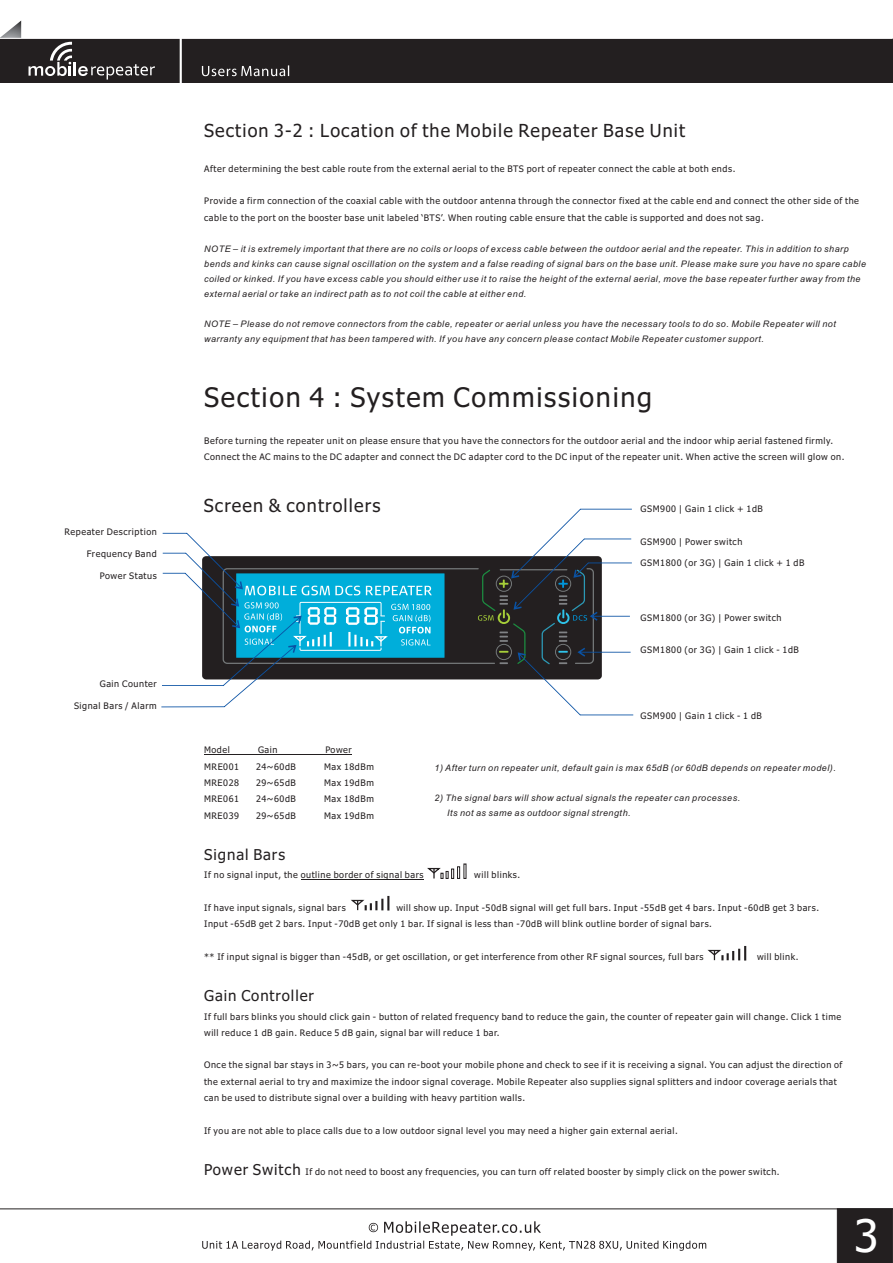
<style>
.page{position:relative;width:893px;height:1263px;background:#fff}
.page>*{position:absolute;margin:0;border:0;box-sizing:border-box;transform-origin:0 0}
.t1{font:45px "Tahoma";color:#fff}
.t2{font:27px "Tahoma";letter-spacing:.06em;color:#231f20}
.t3{font:18px "Tahoma";letter-spacing:.06em;color:#231f20}
.t4{font:15px "Tahoma";letter-spacing:.06em;color:#231f20}
.t5{font:9px/16.4px "Tahoma";letter-spacing:.06em;color:#231f20}
.t6{font:italic 9px/15.1px "Arial";letter-spacing:.055em;color:#231f20}
.s1{font-size:15px}
</style>
<div class="page">
<svg style="left:0;top:21px;width:21px;height:17px"></svg>
<div style="left:0;top:38px;width:893px;height:45px;background:#231f20"></div>
<svg style="left:29px;top:42px;width:126px;height:38px"></svg>
<hr style="left:0;top:38px;width:893px;height:1px;background:#fff">
<svg style="left:202px;top:1221px;width:504px;height:30px"></svg>
<hr style="left:0;top:1208px;width:893px;height:1px;background:#231f20">
<hr style="left:180px;top:36px;width:2px;height:55px;background:#fff">
<svg style="left:202px;top:65px;width:87px;height:11px"></svg>
<div style="left:836px;top:1208px;width:57px;height:55px;background:#231f20"></div>
<hr style="left:301px;top:879px;width:123px;height:1px;background:#231f20">
<hr style="left:204px;top:754px;width:148px;height:1px;background:#231f20">
<svg style="left:161px;top:509px;width:472px;height:206px"></svg>
<svg style="left:427px;top:864px;width:39px;height:14px"></svg>
<svg style="left:351px;top:896px;width:38px;height:14px"></svg>
<svg style="left:707px;top:946px;width:39px;height:14px"></svg>
<p class="t5" style="left:65px;top:524px;width:94px">Repeater Description</p>
<p class="t5" style="left:87px;top:546px;width:72px">Frequency Band</p>
<p class="t5" style="left:100px;top:568px;width:58px">Power Status</p>
<p class="t5" style="left:100px;top:677px;width:58px">Gain Counter</p>
<p class="t5" style="left:74px;top:698px;width:84px">Signal Bars / Alarm</p>
<h3 class="t3" style="left:204px;top:124px;width:483px">Section 3-2 : Location of the Mobile Repeater Base Unit</h3>
<p class="t5" style="left:204px;top:161px;width:533px">After determining the best cable route from the external aerial to the BTS port of repeater connect the cable at both ends.</p>
<p class="t5" style="left:204px;top:193px;width:656px">Provide a firm connection of the coaxial cable with the outdoor antenna through the connector fixed at the cable end and connect the other side of the cable to the port on the booster base unit labeled ‘BTS’. When routing cable ensure that the cable is supported and does not sag.</p>
<p class="t6" style="left:204px;top:242px;width:663px">NOTE – it is extremely important that there are no coils or loops of excess cable between the outdoor aerial and the repeater. This in addition to sharp bends and kinks can cause signal oscillation on the system and a false reading of signal bars on the base unit. Please make sure you have no spare cable coiled or kinked. If you have excess cable you should either use it to raise the height of the external aerial, move the base repeater further away from the external aerial or take an indirect path as to not coil the cable at either end.</p>
<p class="t6" style="left:204px;top:317px;width:633px">NOTE – Please do not remove connectors from the cable, repeater or aerial unless you have the necessary tools to do so. Mobile Repeater will not warranty any equipment that has been tampered with. If you have any concern please contact Mobile Repeater customer support.</p>
<h2 class="t2" style="left:204px;top:386px;width:450px">Section 4 : System Commissioning</h2>
<p class="t5" style="left:204px;top:433px;width:642px">Before turning the repeater unit on please ensure that you have the connectors for the outdoor aerial and the indoor whip aerial fastened firmly.<br>Connect the AC mains to the DC adapter and connect the DC adapter cord to the DC input of the repeater unit. When active the screen will glow on.</p>
<h3 class="t3" style="left:204px;top:498px;width:178px">Screen &amp; controllers</h3>
<p class="t5" style="left:204px;top:743px;width:27px">Model</p>
<p class="t5" style="left:258px;top:743px;width:21px">Gain</p>
<p class="t5" style="left:325px;top:743px;width:28px">Power</p>
<p class="t5" style="left:204px;top:759px;width:37px">MRE001</p>
<p class="t5" style="left:256px;top:759px;width:41px">24~60dB</p>
<p class="t5" style="left:324px;top:759px;width:51px">Max 18dBm</p>
<p class="t5" style="left:204px;top:775px;width:37px">MRE028</p>
<p class="t5" style="left:256px;top:775px;width:41px">29~65dB</p>
<p class="t5" style="left:324px;top:775px;width:51px">Max 19dBm</p>
<p class="t5" style="left:204px;top:792px;width:37px">MRE061</p>
<p class="t5" style="left:256px;top:792px;width:41px">24~60dB</p>
<p class="t5" style="left:324px;top:792px;width:51px">Max 18dBm</p>
<p class="t5" style="left:204px;top:808px;width:37px">MRE039</p>
<p class="t5" style="left:256px;top:808px;width:41px">29~65dB</p>
<p class="t5" style="left:324px;top:808px;width:51px">Max 19dBm</p>
<p class="t5" style="left:641px;top:501px;width:124px">GSM900 | Gain 1 click + 1dB</p>
<p class="t5" style="left:641px;top:534px;width:103px">GSM900 | Power switch</p>
<p class="t5" style="left:641px;top:556px;width:165px">GSM1800 (or 3G) | Gain 1 click + 1 dB</p>
<p class="t5" style="left:641px;top:610px;width:142px">GSM1800 (or 3G) | Power switch</p>
<p class="t5" style="left:641px;top:643px;width:160px">GSM1800 (or 3G) | Gain 1 click - 1dB</p>
<p class="t5" style="left:641px;top:708px;width:123px">GSM900 | Gain 1 click - 1 dB</p>
<p class="t6" style="left:435px;top:761px;width:403px">1) After turn on repeater unit, default gain is max 65dB (or 60dB depends on repeater model).</p>
<p class="t6" style="left:447px;top:791px;width:295px;text-indent:-13px">2) The signal bars will show actual signals the repeater can processes.<br>Its not as same as outdoor signal strength.</p>
<h3 class="t4" style="left:204px;top:849px;width:82px">Signal Bars</h3>
<p class="t5" style="left:204px;top:868px;width:221px">If no signal input, the outline border of signal bars</p>
<p class="t5" style="left:474px;top:868px;width:48px">will blinks.</p>
<p class="t5" style="left:204px;top:900px;width:143px">If have input signals, signal bars</p>
<p class="t5" style="left:204px;top:900px;width:616px;text-indent:192px">will show up. Input -50dB signal will get full bars. Input -55dB get 4 bars. Input -60dB get 3 bars.<br>Input -65dB get 2 bars. Input -70dB get only 1 bar. If signal is less than -70dB will blink outline border of signal bars.</p>
<p class="t5" style="left:204px;top:949px;width:501px">** If input signal is bigger than -45dB, or get oscillation, or get interference from other RF signal sources, full bars</p>
<p class="t5" style="left:757px;top:949px;width:43px">will blink.</p>
<h3 class="t4" style="left:204px;top:990px;width:111px">Gain Controller</h3>
<p class="t5" style="left:204px;top:1009px;width:639px">If full bars blinks you should click gain - button of related frequency band to reduce the gain, the counter of repeater gain will change. Click 1 time will reduce 1 dB gain. Reduce 5 dB gain, signal bar will reduce 1 bar.</p>
<p class="t5" style="left:204px;top:1058px;width:640px">Once the signal bar stays in 3~5 bars, you can re-boot your mobile phone and check to see if it is receiving a signal. You can adjust the direction of the external aerial to try and maximize the indoor signal coverage. Mobile Repeater also supplies signal splitters and indoor coverage aerials that can be used to distribute signal over a building with heavy partition walls.</p>
<p class="t5" style="left:204px;top:1123px;width:475px">If you are not able to place calls due to a low outdoor signal level you may need a higher gain external aerial.</p>
<p class="t5" style="left:204px;top:1164px;width:577px"><span class="s1">Power Switch</span> If do not need to boost any frequencies, you can turn off related booster by simply click on the power switch.</p>
<h1 class="t1" style="left:854px;top:1217px;width:26px">3</h1>
</div>
